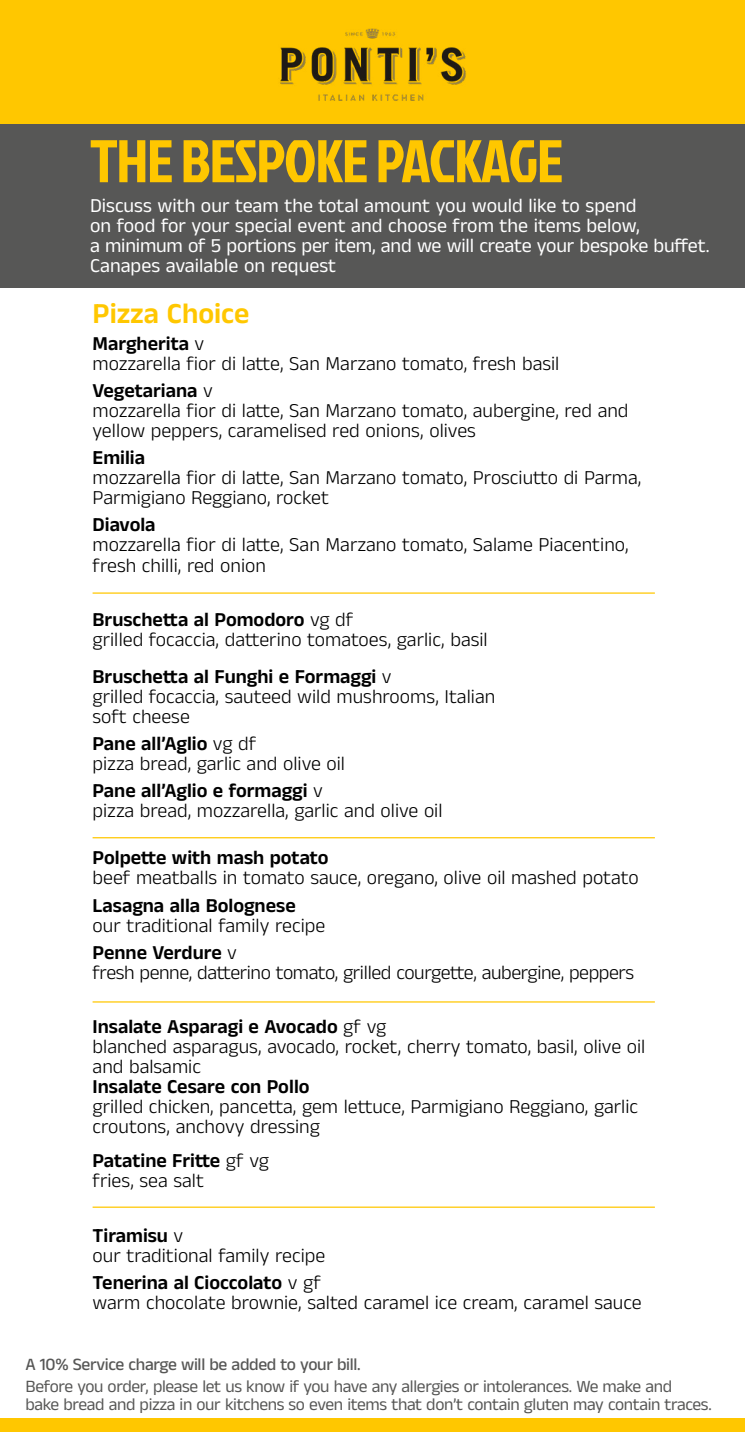
<style>
.page{position:relative;width:745px;height:1432px;background:#fff}
.page>*{position:absolute;margin:0;border:0;box-sizing:border-box;transform-origin:0 0}
.t1{font:60px "Jockey One";letter-spacing:-.02em;color:#ffc700}
.t2{font:600 29.5px "Anek Gurmukhi";color:#ffc700}
.t3{font:300 20px/20px "Anek Gurmukhi";color:#000}
.t4{font:20px/20px "Anek Gurmukhi";color:#fff}
.t5{font:600 20px "Anek Gurmukhi";color:#000}
.t6{font:300 20px "Anek Gurmukhi";letter-spacing:-.02em;color:#000}
.t7{font:17.5px/17.5px "Anek Gurmukhi";letter-spacing:-.02em;color:#575756}
.t8{font:500 17.5px "Anek Gurmukhi";letter-spacing:-.02em;color:#575756}
.s1{font-weight:600}
</style>
<div class="page">
<div style="left:0;top:0;width:744px;height:125px;background:#ffc700"></div>
<div style="left:0;top:125px;width:744px;height:163px;background:#575756"></div>
<img style="left:280px;top:28px;width:186px;height:73px">
<div style="left:0;top:1418px;width:744px;height:13px;background:#ffc700"></div>
<hr style="left:92px;top:592px;width:562px;height:2px;background:#ffc700">
<hr style="left:92px;top:837px;width:562px;height:1px;background:#ffc700">
<hr style="left:92px;top:1001px;width:562px;height:1px;background:#ffc700">
<hr style="left:92px;top:1206px;width:562px;height:1px;background:#ffc700">
<h1 class="t1" style="left:90px;top:117px;width:474px">THE BESPOKE PACKAGE</h1>
<p class="t4" style="left:90px;top:195px;width:620px">Discuss with our team the total amount you would like to spend<br>on food for your special event and choose from the items below,<br>a minimum of 5 portions per item, and we will create your bespoke buffet.<br>Canapes available on request</p>
<h2 class="t2" style="left:92px;top:295px;width:158px">Pizza Choice</h2>
<p class="t3" style="left:92px;top:333px;width:468px"><span class="s1">Margherita</span> v<br>mozzarella fior di latte, San Marzano tomato, fresh basil</p>
<p class="t3" style="left:92px;top:380px;width:537px"><span class="s1">Vegetariana</span> v<br>mozzarella fior di latte, San Marzano tomato, aubergine, red and yellow peppers, caramelised red onions, olives</p>
<p class="t5" style="left:92px;top:445px;width:54px">Emilia</p>
<p class="t3" style="left:92px;top:467px;width:550px">mozzarella fior di latte, San Marzano tomato, Prosciutto di Parma,<br>Parmigiano Reggiano, rocket</p>
<p class="t5" style="left:92px;top:513px;width:64px">Diavola</p>
<p class="t3" style="left:92px;top:534px;width:537px">mozzarella fior di latte, San Marzano tomato, Salame Piacentino, fresh chilli, red onion</p>
<p class="t3" style="left:92px;top:609px;width:396px"><span class="s1">Bruschetta al Pomodoro</span> vg df<br>grilled focaccia, datterino tomatoes, garlic, basil</p>
<p class="t3" style="left:92px;top:666px;width:404px"><span class="s1">Bruschetta al Funghi e Formaggi</span> v<br>grilled focaccia, sauteed wild mushrooms, Italian soft cheese</p>
<p class="t3" style="left:92px;top:733px;width:254px"><span class="s1">Pane all’Aglio</span> vg df<br>pizza bread, garlic and olive oil</p>
<p class="t3" style="left:92px;top:780px;width:351px"><span class="s1">Pane all’Aglio e formaggi</span> v<br>pizza bread, mozzarella, garlic and olive oil</p>
<p class="t5" style="left:92px;top:846px;width:237px">Polpette with mash potato</p>
<p class="t3" style="left:92px;top:867px;width:547px">beef meatballs in tomato sauce, oregano, olive oil mashed potato</p>
<p class="t5" style="left:92px;top:893px;width:204px">Lasagna alla Bolognese</p>
<p class="t3" style="left:92px;top:911px;width:234px;line-height:27px">our traditional family recipe<br><span class="s1">Penne Verdure</span> v</p>
<p class="t6" style="left:92px;top:960px;width:543px">fresh penne, datterino tomato, grilled courgette, aubergine, peppers</p>
<p class="t3" style="left:92px;top:1016px;width:554px"><span class="s1">Insalate Asparagi e Avocado</span> gf vg<br>blanched asparagus, avocado, rocket, cherry tomato, basil, olive oil and balsamic</p>
<p class="t5" style="left:92px;top:1074px;width:218px">Insalate Cesare con Pollo</p>
<p class="t3" style="left:92px;top:1096px;width:546px">grilled chicken, pancetta, gem lettuce, Parmigiano Reggiano, garlic croutons, anchovy dressing</p>
<p class="t3" style="left:92px;top:1150px;width:178px"><span class="s1">Patatine Fritte</span> gf vg fries, sea salt</p>
<p class="t3" style="left:92px;top:1224px;width:234px"><span class="s1">Tiramisu</span> v<br>our traditional family recipe</p>
<p class="t3" style="left:92px;top:1271px;width:550px"><span class="s1">Tenerina al Cioccolato</span> v gf<br>warm chocolate brownie, salted caramel ice cream, caramel sauce</p>
<p class="t8" style="left:26px;top:1353px;width:336px">A 10% Service charge will be added to your bill.</p>
<p class="t7" style="left:26px;top:1377px;width:687px">Before you order, please let us know if you have any allergies or intolerances. We make and<br>bake bread and pizza in our kitchens so even items that don’t contain gluten may contain traces.</p>
</div>
